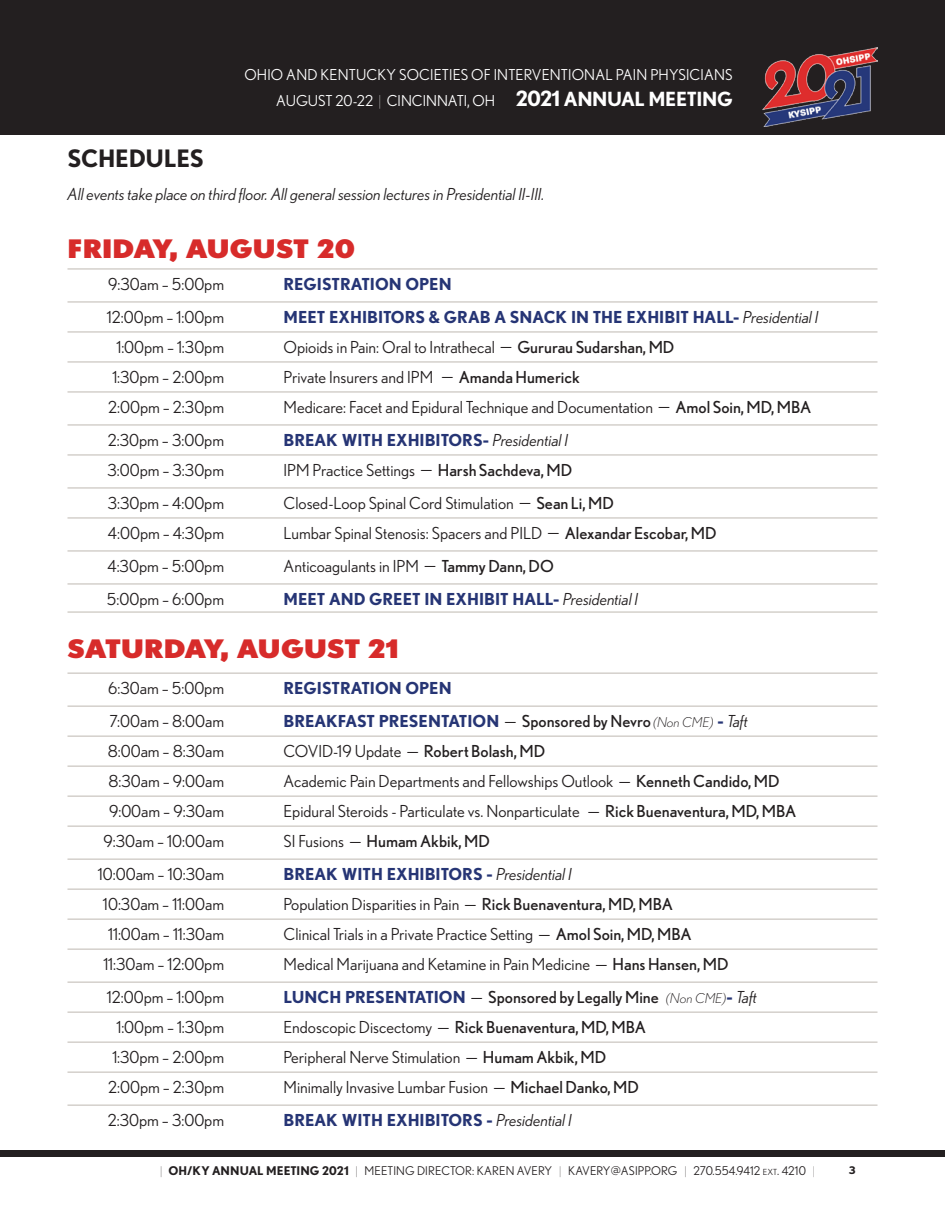
<style>
.page{position:relative;width:945px;height:1215px;background:#fff}
.page>*{position:absolute;margin:0;border:0;box-sizing:border-box;transform-origin:0 0}
.t1{font:900 25.5px "Nobel";letter-spacing:.01em;color:#d72b2a;scale:1.1 1}
.t2{font:700 24px "Nobel";letter-spacing:-.01em;color:#231f20}
.t3{font:16.5px "Nobel";color:#231f20}
.t4{font:700 16.5px "Nobel";color:#263575}
.t5{font:16.5px "Nobel";color:#231f20}
.t6{font:italic 16.5px "Nobel";color:#231f20}
.t7{font:15px/25.2px "Nobel";letter-spacing:.01em;color:#fff;text-align:right}
.t8{font:12px "Nobel";letter-spacing:.01em;color:#231f20}
.t9{font:700 10.5px "Nobel";color:#231f20;scale:1.1 1}
.s1{font-weight:200}
.s2{font-weight:700;font-size:21px}
.s3{font-weight:700;font-size:19.5px}
.s4{font-weight:400;font-style:italic;color:#231f20}
.s5{font-family:"Bernhard Got URW";font-weight:300}
.s6{font-style:inherit}
.s7{font-family:"Bernhard Got URW";font-weight:300;color:#231f20}
.s8{font-weight:400;color:#231f20}
.s9{font-weight:300;font-style:italic;font-size:13.5px;color:#231f20}
.s10{font-weight:700;color:#263575}
.s11{font-weight:300;font-style:italic;font-size:13.5px}
.s12{font-style:italic}
.s13{font-weight:700}
.s14{font-size:8.4px}
</style>
<div class="page">
<div style="left:0;top:0;width:945px;height:135px;background:#231f20"></div>
<img style="left:763px;top:47px;width:115px;height:79px">
<div style="left:0;top:1150px;width:945px;height:7px;background:#231f20"></div>
<hr style="left:68px;top:268px;width:810px;height:2px;background:#d4d0cb">
<hr style="left:68px;top:301px;width:810px;height:2px;background:#d4d0cb">
<hr style="left:68px;top:331px;width:810px;height:2px;background:#d4d0cb">
<hr style="left:68px;top:361px;width:810px;height:2px;background:#d4d0cb">
<hr style="left:68px;top:391px;width:810px;height:2px;background:#d4d0cb">
<hr style="left:68px;top:424px;width:810px;height:2px;background:#d4d0cb">
<hr style="left:68px;top:454px;width:810px;height:2px;background:#d4d0cb">
<hr style="left:68px;top:487px;width:810px;height:2px;background:#d4d0cb">
<hr style="left:68px;top:517px;width:810px;height:2px;background:#d4d0cb">
<hr style="left:68px;top:550px;width:810px;height:2px;background:#d4d0cb">
<hr style="left:68px;top:583px;width:810px;height:2px;background:#d4d0cb">
<hr style="left:68px;top:611px;width:810px;height:2px;background:#d4d0cb">
<hr style="left:68px;top:672px;width:810px;height:2px;background:#d4d0cb">
<hr style="left:68px;top:705px;width:810px;height:2px;background:#d4d0cb">
<hr style="left:68px;top:735px;width:810px;height:2px;background:#d4d0cb">
<hr style="left:68px;top:765px;width:810px;height:2px;background:#d4d0cb">
<hr style="left:68px;top:795px;width:810px;height:2px;background:#d4d0cb">
<hr style="left:68px;top:825px;width:810px;height:2px;background:#d4d0cb">
<hr style="left:68px;top:858px;width:810px;height:2px;background:#d4d0cb">
<hr style="left:68px;top:888px;width:810px;height:2px;background:#d4d0cb">
<hr style="left:68px;top:918px;width:810px;height:2px;background:#d4d0cb">
<hr style="left:68px;top:948px;width:810px;height:2px;background:#d4d0cb">
<hr style="left:68px;top:981px;width:810px;height:2px;background:#d4d0cb">
<hr style="left:68px;top:1011px;width:810px;height:2px;background:#d4d0cb">
<hr style="left:68px;top:1041px;width:810px;height:2px;background:#d4d0cb">
<hr style="left:68px;top:1071px;width:810px;height:2px;background:#d4d0cb">
<hr style="left:68px;top:1104px;width:810px;height:2px;background:#d4d0cb">
<p class="t7" style="left:244px;top:62px;width:490px">OHIO AND KENTUCKY SOCIETIES OF INTERVENTIONAL PAIN PHYSICIANS<br>AUGUST 20-22 <span class="s1">|</span> CINCINNATI, OH <span class="s2">2021</span> <span class="s3">ANNUAL MEETING</span></p>
<p class="t2" style="left:68px;top:144px;width:138px">SCHEDULES</p>
<p class="t6" style="left:68px;top:184px;width:479px">All events take place on third floor. All general session lectures in Presidential II-III.</p>
<p class="t1" style="left:68px;top:234px;width:263px">FRIDAY, AUGUST 20</p>
<p class="t3" style="left:108px;top:275px;width:118px">9:30am – 5:00pm</p>
<p class="t4" style="left:284px;top:274px;width:170px">REGISTRATION OPEN</p>
<p class="t3" style="left:107px;top:308px;width:119px">12:00pm – 1:00pm</p>
<p class="t4" style="left:284px;top:307px;width:537px">MEET EXHIBITORS &amp; GRAB A SNACK IN THE EXHIBIT HALL- <span class="s4">Presidential I</span></p>
<p class="t3" style="left:116px;top:338px;width:109px">1:00pm – 1:30pm</p>
<p class="t3" style="left:284px;top:338px;width:392px">Opioids in Pain: Oral to Intrathecal <span class="s5">―</span> <span class="s6">Gururau Sudarshan, MD</span></p>
<p class="t3" style="left:112px;top:368px;width:113px">1:30pm – 2:00pm</p>
<p class="t3" style="left:284px;top:368px;width:298px">Private Insurers and IPM <span class="s5">―</span> <span class="s6">Amanda Humerick</span></p>
<p class="t3" style="left:108px;top:398px;width:117px">2:00pm – 2:30pm</p>
<p class="t3" style="left:284px;top:398px;width:529px">Medicare: Facet and Epidural Technique and Documentation <span class="s5">―</span> <span class="s6">Amol Soin, MD, MBA</span></p>
<p class="t3" style="left:108px;top:431px;width:118px">2:30pm – 3:00pm</p>
<p class="t4" style="left:284px;top:430px;width:286px">BREAK WITH EXHIBITORS- <span class="s4">Presidential I</span></p>
<p class="t3" style="left:107px;top:461px;width:118px">3:00pm – 3:30pm</p>
<p class="t3" style="left:284px;top:461px;width:290px">IPM Practice Settings <span class="s5">―</span> <span class="s6">Harsh Sachdeva, MD</span></p>
<p class="t3" style="left:108px;top:494px;width:118px">3:30pm – 4:00pm</p>
<p class="t3" style="left:284px;top:494px;width:332px">Closed-Loop Spinal Cord Stimulation <span class="s5">―</span> <span class="s6">Sean Li, MD</span></p>
<p class="t3" style="left:108px;top:524px;width:118px">4:00pm – 4:30pm</p>
<p class="t3" style="left:284px;top:524px;width:435px">Lumbar Spinal Stenosis: Spacers and PILD <span class="s5">―</span> <span class="s6">Alexandar Escobar, MD</span></p>
<p class="t3" style="left:108px;top:557px;width:118px">4:30pm – 5:00pm</p>
<p class="t3" style="left:284px;top:557px;width:272px">Anticoagulants in IPM <span class="s5">―</span> <span class="s6">Tammy Dann, DO</span></p>
<p class="t3" style="left:107px;top:590px;width:119px">5:00pm – 6:00pm</p>
<p class="t4" style="left:284px;top:589px;width:357px">MEET AND GREET IN EXHIBIT HALL- <span class="s4">Presidential I</span></p>
<p class="t1" style="left:68px;top:633px;width:303px">SATURDAY, AUGUST 21</p>
<p class="t3" style="left:108px;top:679px;width:117px">6:30am – 5:00pm</p>
<p class="t4" style="left:284px;top:678px;width:170px">REGISTRATION OPEN</p>
<p class="t3" style="left:110px;top:712px;width:116px">7:00am – 8:00am</p>
<p class="t4" style="left:284px;top:711px;width:466px">BREAKFAST PRESENTATION <span class="s7">―</span> <span class="s8">Sponsored by Nevro</span> <span class="s9">(Non CME)</span> - <span class="s4">Taft</span></p>
<p class="t3" style="left:108px;top:742px;width:118px">8:00am – 8:30am</p>
<p class="t5" style="left:284px;top:742px;width:263px"><span class="s6">COVID-19 Update</span> <span class="s5">―</span> Robert Bolash, MD</p>
<p class="t3" style="left:108px;top:772px;width:117px">8:30am – 9:00am</p>
<p class="t3" style="left:284px;top:772px;width:498px">Academic Pain Departments and Fellowships Outlook <span class="s5">―</span> <span class="s6">Kenneth Candido, MD</span></p>
<p class="t3" style="left:109px;top:802px;width:117px">9:00am – 9:30am</p>
<p class="t3" style="left:284px;top:802px;width:514px">Epidural Steroids - Particulate vs. Nonparticulate <span class="s5">―</span> <span class="s6">Rick Buenaventura, MD, MBA</span></p>
<p class="t3" style="left:103px;top:832px;width:122px">9:30am – 10:00am</p>
<p class="t5" style="left:284px;top:832px;width:208px"><span class="s6">SI Fusions</span> <span class="s5">―</span> Humam Akbik, MD</p>
<p class="t3" style="left:98px;top:865px;width:128px">10:00am – 10:30am</p>
<p class="t4" style="left:284px;top:864px;width:290px">BREAK WITH EXHIBITORS - <span class="s4">Presidential I</span></p>
<p class="t3" style="left:103px;top:895px;width:123px">10:30am – 11:00am</p>
<p class="t3" style="left:284px;top:895px;width:391px">Population Disparities in Pain <span class="s5">―</span> <span class="s6">Rick Buenaventura, MD, MBA</span></p>
<p class="t3" style="left:108px;top:925px;width:117px">11:00am – 11:30am</p>
<p class="t3" style="left:284px;top:925px;width:410px">Clinical Trials in a Private Practice Setting <span class="s5">―</span> <span class="s6">Amol Soin, MD, MBA</span></p>
<p class="t3" style="left:103px;top:955px;width:122px">11:30am – 12:00pm</p>
<p class="t3" style="left:284px;top:955px;width:446px">Medical Marijuana and Ketamine in Pain Medicine <span class="s5">―</span> <span class="s6">Hans Hansen, MD</span></p>
<p class="t3" style="left:107px;top:988px;width:119px">12:00pm – 1:00pm</p>
<p class="t5" style="left:284px;top:988px;width:475px"><span class="s10">LUNCH PRESENTATION</span> <span class="s5">―</span> Sponsored by Legally Mine <span class="s11">(Non CME)</span><span class="s10">-</span> <span class="s12">Taft</span></p>
<p class="t3" style="left:116px;top:1018px;width:109px">1:00pm – 1:30pm</p>
<p class="t5" style="left:284px;top:1018px;width:364px"><span class="s6">Endoscopic Discectomy</span> <span class="s5">―</span> Rick Buenaventura, MD, MBA</p>
<p class="t3" style="left:112px;top:1048px;width:113px">1:30pm – 2:00pm</p>
<p class="t3" style="left:284px;top:1048px;width:324px">Peripheral Nerve Stimulation <span class="s5">―</span> <span class="s6">Humam Akbik, MD</span></p>
<p class="t3" style="left:108px;top:1078px;width:117px">2:00pm – 2:30pm</p>
<p class="t3" style="left:284px;top:1078px;width:357px">Minimally Invasive Lumbar Fusion <span class="s5">―</span> <span class="s6">Michael Danko, MD</span></p>
<p class="t3" style="left:108px;top:1111px;width:118px">2:30pm – 3:00pm</p>
<p class="t4" style="left:284px;top:1110px;width:290px">BREAK WITH EXHIBITORS - <span class="s4">Presidential I</span></p>
<p class="t8" style="left:160px;top:1163px;width:656px"><span class="s1">|</span> <span class="s13">OH/KY ANNUAL MEETING 2021</span> <span class="s1">|</span> MEETING DIRECTOR: KAREN AVERY <span class="s1">|</span> KAVERY@ASIPP.ORG <span class="s1">|</span> 270.554.9412 <span class="s14">ext</span>. 4210 <span class="s1">|</span></p>
<p class="t9" style="left:849px;top:1164px;width:8px">3</p>
</div>
